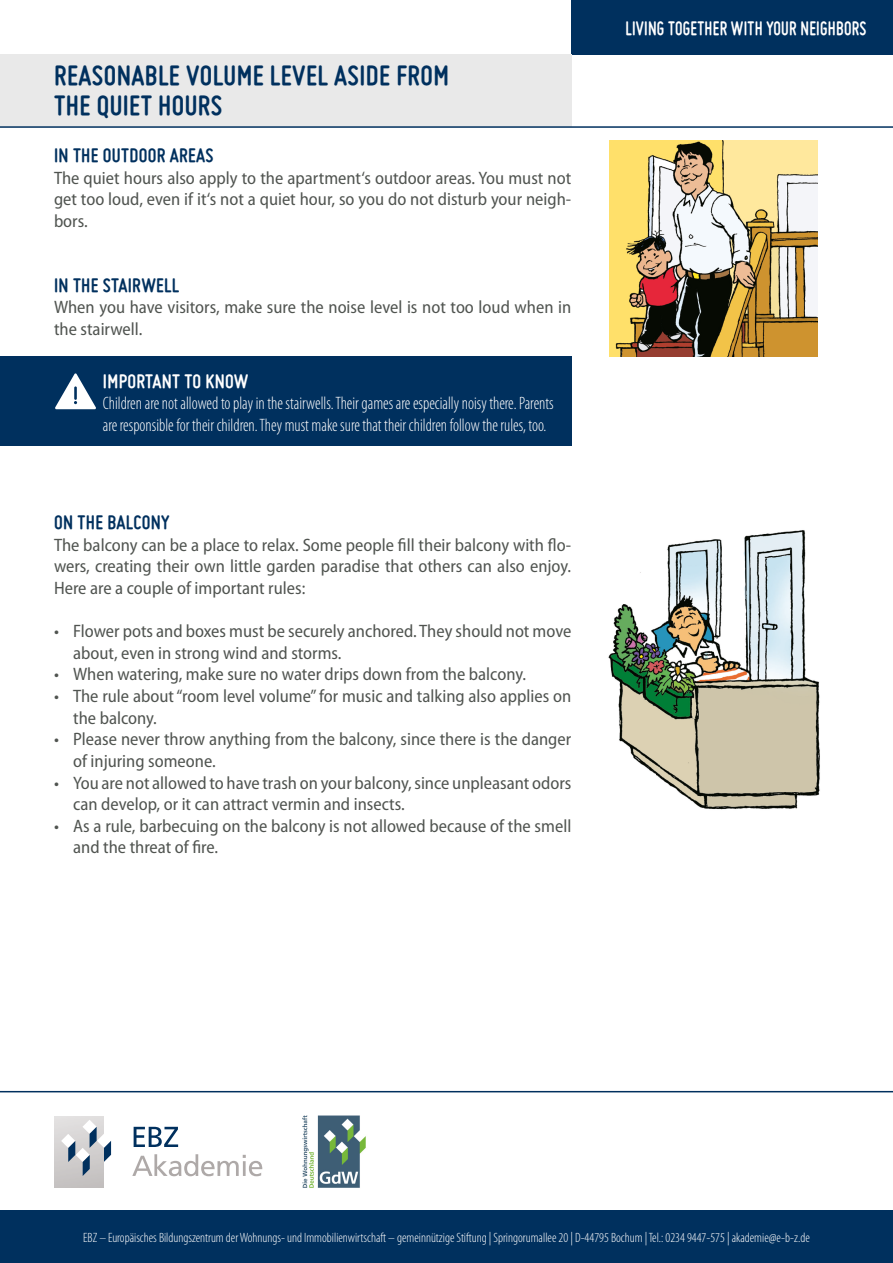
<style>
.page{position:relative;width:893px;height:1263px;background:#fff}
.page>*{position:absolute;margin:0;border:0;box-sizing:border-box;transform-origin:0 0}
.HL_2_Miso{font:700 30px/30px "Miso";letter-spacing:.015em;color:#00305e}
.HL_3_Miso{font:700 21px "Miso";letter-spacing:.015em;color:#fff;scale:.86 1}
.Mengentext_Myriad{font:700 21px "Miso";letter-spacing:.015em;color:#00305e}
.HL_3_Miso-2{font:700 21px "Miso";letter-spacing:.015em;color:#fff}
.HL_3_Miso-3{font:700 21px "Miso";letter-spacing:.015em;color:#00305e}
.HL_3_Miso-4{font:semi-condensed 18px/21.6px "Myriad Pro";color:#505450}
.Mengentext_Myriad-2{font:semi-condensed 18px/21.6px "Myriad Pro";color:#505450;text-align:justify}
.Mengentext_Myriad-3{font:300 condensed 18px/21.6px "Myriad Pro";color:#fff;scale:.94 1}
.HL_3_Miso-5{font:300 condensed 13.5px "Myriad Pro";color:#fff}
</style>
<div class="page">
<div style="left:571px;top:0;width:322px;height:54px;background:#00305e"></div>
<div style="left:0;top:54px;width:571px;height:72px;background:#e9e9e9"></div>
<hr style="left:0;top:1091px;width:893px;height:1px;background:#00305e">
<div style="left:0;top:1210px;width:893px;height:53px;background:#00305e"></div>
<hr style="left:0;top:126px;width:893px;height:2px;background:#00305e">
<img style="left:608px;top:530px;width:212px;height:280px">
<img style="left:609px;top:140px;width:209px;height:217px">
<div style="left:0;top:356px;width:571px;height:90px;background:#00305e"></div>
<svg style="left:55px;top:373px;width:41px;height:36px"></svg>
<img style="left:302px;top:1115px;width:64px;height:73px">
<svg style="left:61px;top:1120px;width:50px;height:56px"></svg>
<svg style="left:132px;top:1154px;width:130px;height:22px"></svg>
<svg style="left:134px;top:1127px;width:44px;height:20px"></svg>
<p class="HL_2_Miso" style="left:54px;top:60px;width:396px">REASONABLE VOLUME LEVEL ASIDE FROM<br>THE QUIET HOURS</p>
<p class="Mengentext_Myriad" style="left:54px;top:143px;width:161px">IN THE OUTDOOR AREAS</p>
<p class="Mengentext_Myriad-2" style="left:54px;top:167px;width:519px">The quiet hours also apply to the apartment‘s outdoor areas. You must not get too loud, even if it‘s not a quiet hour, so you do not disturb your neigh&shy;bors.</p>
<p class="Mengentext_Myriad" style="left:54px;top:273px;width:127px">IN THE STAIRWELL</p>
<p class="Mengentext_Myriad-2" style="left:54px;top:296px;width:519px">When you have visitors, make sure the noise level is not too loud when in the stairwell.</p>
<p class="HL_3_Miso-2" style="left:103px;top:369px;width:147px">IMPORTANT TO KNOW</p>
<p class="Mengentext_Myriad-3" style="left:103px;top:392px;width:481px">Children are not allowed to play in the stairwells. Their games are especially noisy there. Parents are responsible for their children. They must make sure that their children follow the rules, too.</p>
<p class="HL_3_Miso-3" style="left:54px;top:511px;width:117px">ON THE BALCONY</p>
<p class="HL_3_Miso-4" style="left:54px;top:534px;width:519px;text-align:justify">The balcony can be a place to relax. Some people fill their balcony with flo&shy;wers, creating their own little garden paradise that others can also enjoy.<br>Here are a couple of important rules:</p>
<p class="HL_3_Miso-4" style="left:73px;top:620px;width:500px;text-indent:-19px">• Flower pots and boxes must be securely anchored. They should not move about, even in strong wind and storms.</p>
<p class="HL_3_Miso-4" style="left:54px;top:663px;width:474px">• When watering, make sure no water drips down from the balcony.</p>
<p class="HL_3_Miso-4" style="left:73px;top:685px;width:500px;text-indent:-19px">• The rule about “room level volume” for music and talking also applies on the balcony.</p>
<p class="HL_3_Miso-4" style="left:73px;top:728px;width:500px;text-indent:-19px">• Please never throw anything from the balcony, since there is the danger of injuring someone.</p>
<p class="HL_3_Miso-4" style="left:73px;top:771px;width:500px;text-indent:-19px">• You are not allowed to have trash on your balcony, since unpleasant odors can develop, or it can attract vermin and insects.</p>
<p class="HL_3_Miso-4" style="left:73px;top:815px;width:500px;text-indent:-19px">• As a rule, barbecuing on the balcony is not allowed because of the smell and the threat of fire.</p>
<p class="HL_3_Miso" style="left:625px;top:17px;width:282px">LIVING TOGETHER WITH YOUR NEIGHBORS</p>
<p class="HL_3_Miso-5" style="left:83px;top:1229px;width:728px">EBZ – Europäisches Bildungszentrum der Wohnungs- und Immobilienwirtschaft – gemeinnützige Stiftung | Springorumallee 20 | D-44795 Bochum | Tel.: 0234 9447-575 | akademie@e-b-z.de</p>
</div>
